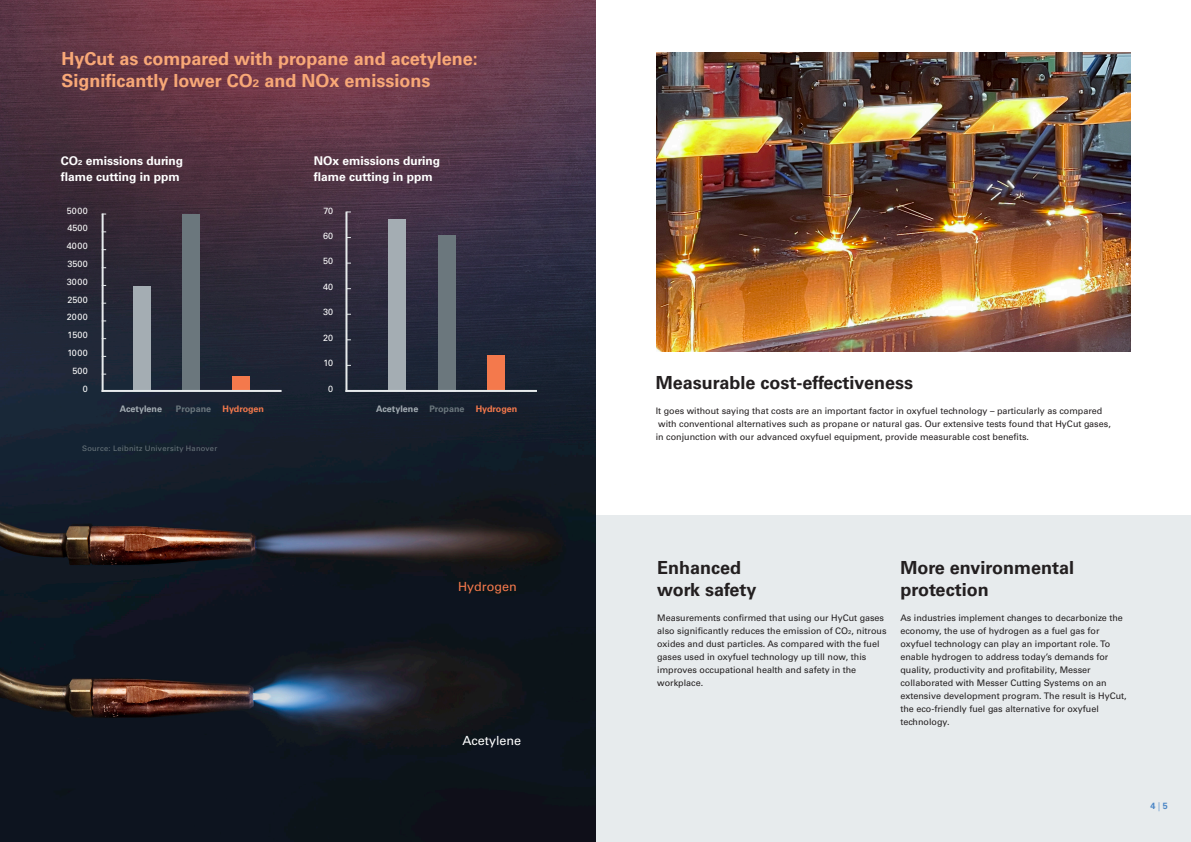
<style>
.page{position:relative;width:1191px;height:842px;background:#fff}
.page>*{position:absolute;margin:0;border:0;box-sizing:border-box;transform-origin:0 0}
.Copy_Headline{font:700 18px/22px "Univers LT Pro 65";color:#f8a877}
.Copy_Headline-2{font:700 18px/22px "Univers LT Pro 65";color:#231f20}
.Copy_Headline_NEG{font:700 18px/22px "Univers LT Pro 65";color:#231f20}
.Copy_Headline-3{font:12.6px "Univers LT Pro 55 Roman";color:#fff}
.Copy_Headline-4{font:12.6px "Univers LT Pro 55 Roman";color:#f4794c}
.Copy_Fliesstext{font:700 12px/16px "Univers LT Pro 65";color:#fff}
.Copy_Fliesstext-2{font:9px/13px "Univers LT Pro 55 Roman";color:#231f20}
.Copy_Fliesstext_NEG{font:9px/13px "Univers LT Pro 55 Roman";color:#231f20}
.Copy_Fliesstext-3{font:9px "Univers LT Pro 55 Roman";color:#fff}
.Copy_Fliesstext-4{font:700 9px "Univers LT Pro 65";color:#a4adb3}
.Copy_Fliesstext-5{font:700 9px "Univers LT Pro 65";color:#f4794c}
.Copy_Fliesstext-6{font:700 9px "Univers LT Pro 65";color:#6b777d}
.t1{font:700 9px "Univers LT Pro 65";color:#4d87c6}
.HL_Condensed_2{font:7.5px "Univers LT Pro 55 Roman";letter-spacing:.035em;color:#6b777d}
.s1{font-family:"Univers LT Pro 45";font-weight:300}
</style>
<div class="page">
<img style="left:656px;top:52px;width:474px;height:299px">
<div style="left:595px;top:515px;width:596px;height:327px;background:#e7ebed"></div>
<img style="left:0;top:0;width:595px;height:842px">
<div style="left:134px;top:286px;width:17px;height:105px;background:#a4adb3"></div>
<div style="left:389px;top:219px;width:17px;height:172px;background:#a4adb3"></div>
<div style="left:183px;top:214px;width:17px;height:177px;background:#6b777d"></div>
<div style="left:438px;top:235px;width:17px;height:156px;background:#6b777d"></div>
<div style="left:232px;top:376px;width:17px;height:15px;background:#f4794c"></div>
<div style="left:488px;top:355px;width:17px;height:36px;background:#f4794c"></div>
<hr style="left:102px;top:214px;width:2px;height:178px;background:#e7ebed">
<hr style="left:345px;top:212px;width:2px;height:180px;background:#e7ebed">
<hr style="left:345px;top:390px;width:192px;height:2px;background:#e7ebed">
<hr style="left:102px;top:390px;width:179px;height:2px;background:#e7ebed">
<p class="Copy_Headline" style="left:61px;top:47px;width:418px">HyCut as compared with propane and acetylene:<br>Significantly lower CO₂ and NOx emissions</p>
<p class="Copy_Fliesstext" style="left:61px;top:152px;width:124px">CO₂ emissions during flame cutting in ppm</p>
<p class="Copy_Fliesstext" style="left:314px;top:152px;width:128px">NOx emissions during flame cutting in ppm</p>
<p class="Copy_Fliesstext-3" style="left:67px;top:204px;width:22px">5000</p>
<p class="Copy_Fliesstext-3" style="left:67px;top:222px;width:22px">4500</p>
<p class="Copy_Fliesstext-3" style="left:67px;top:240px;width:22px">4000</p>
<p class="Copy_Fliesstext-3" style="left:67px;top:257px;width:22px">3500</p>
<p class="Copy_Fliesstext-3" style="left:67px;top:275px;width:22px">3000</p>
<p class="Copy_Fliesstext-3" style="left:67px;top:293px;width:22px">2500</p>
<p class="Copy_Fliesstext-3" style="left:67px;top:311px;width:22px">2000</p>
<p class="Copy_Fliesstext-3" style="left:67px;top:329px;width:22px">1500</p>
<p class="Copy_Fliesstext-3" style="left:67px;top:346px;width:22px">1000</p>
<p class="Copy_Fliesstext-3" style="left:72px;top:364px;width:17px">500</p>
<p class="Copy_Fliesstext-3" style="left:83px;top:382px;width:7px">0</p>
<p class="Copy_Fliesstext-3" style="left:323px;top:204px;width:11px">70</p>
<p class="Copy_Fliesstext-3" style="left:323px;top:230px;width:12px">60</p>
<p class="Copy_Fliesstext-3" style="left:323px;top:255px;width:12px">50</p>
<p class="Copy_Fliesstext-3" style="left:323px;top:280px;width:12px">40</p>
<p class="Copy_Fliesstext-3" style="left:323px;top:306px;width:12px">30</p>
<p class="Copy_Fliesstext-3" style="left:323px;top:331px;width:12px">20</p>
<p class="Copy_Fliesstext-3" style="left:323px;top:357px;width:11px">10</p>
<p class="Copy_Fliesstext-3" style="left:328px;top:382px;width:7px">0</p>
<p class="Copy_Fliesstext-4" style="left:120px;top:403px;width:44px">Acetylene</p>
<p class="Copy_Fliesstext-6" style="left:176px;top:403px;width:37px">Propane</p>
<p class="Copy_Fliesstext-5" style="left:223px;top:403px;width:43px">Hydrogen</p>
<p class="Copy_Fliesstext-4" style="left:376px;top:403px;width:44px">Acetylene</p>
<p class="Copy_Fliesstext-6" style="left:429px;top:403px;width:37px">Propane</p>
<p class="Copy_Fliesstext-5" style="left:476px;top:403px;width:43px">Hydrogen</p>
<p class="HL_Condensed_2" style="left:82px;top:443px;width:137px">Source: Leibnitz University Hanover</p>
<p class="Copy_Headline-4" style="left:458px;top:577px;width:60px">Hydrogen</p>
<p class="Copy_Headline-3" style="left:462px;top:732px;width:60px">Acetylene</p>
<p class="Copy_Headline-2" style="left:655px;top:371px;width:259px">Measurable cost-effectiveness</p>
<p class="Copy_Fliesstext-2" style="left:655px;top:404px;width:456px">It goes without saying that costs are an important factor in oxyfuel technology – particularly as compared with conventional alternatives such as propane or natural gas. Our extensive tests found that HyCut gases, in conjunction with our advanced oxyfuel equipment, provide measurable cost benefits.</p>
<p class="Copy_Headline-2" style="left:657px;top:555px;width:101px">Enhanced work safety</p>
<p class="Copy_Fliesstext-2" style="left:657px;top:611px;width:231px">Measurements confirmed that using our HyCut gases also significantly reduces the emission of CO₂, nitrous oxides and dust particles. As compared with the fuel gases used in oxyfuel technology up till now, this improves occupational health and safety in the workplace.</p>
<p class="Copy_Headline_NEG" style="left:900px;top:555px;width:175px">More environmental protection</p>
<p class="Copy_Fliesstext_NEG" style="left:900px;top:611px;width:228px">As industries implement changes to decarbonize the economy, the use of hydrogen as a fuel gas for oxyfuel technology can play an important role. To enable hydrogen to address today’s demands for quality, productivity and profitability, Messer collaborated with Messer Cutting Systems on an extensive development program. The result is HyCut, the eco-friendly fuel gas alternative for oxyfuel technology.</p>
<p class="t1" style="left:1150px;top:799px;width:19px">4 <span class="s1">|</span> 5</p>
</div>
